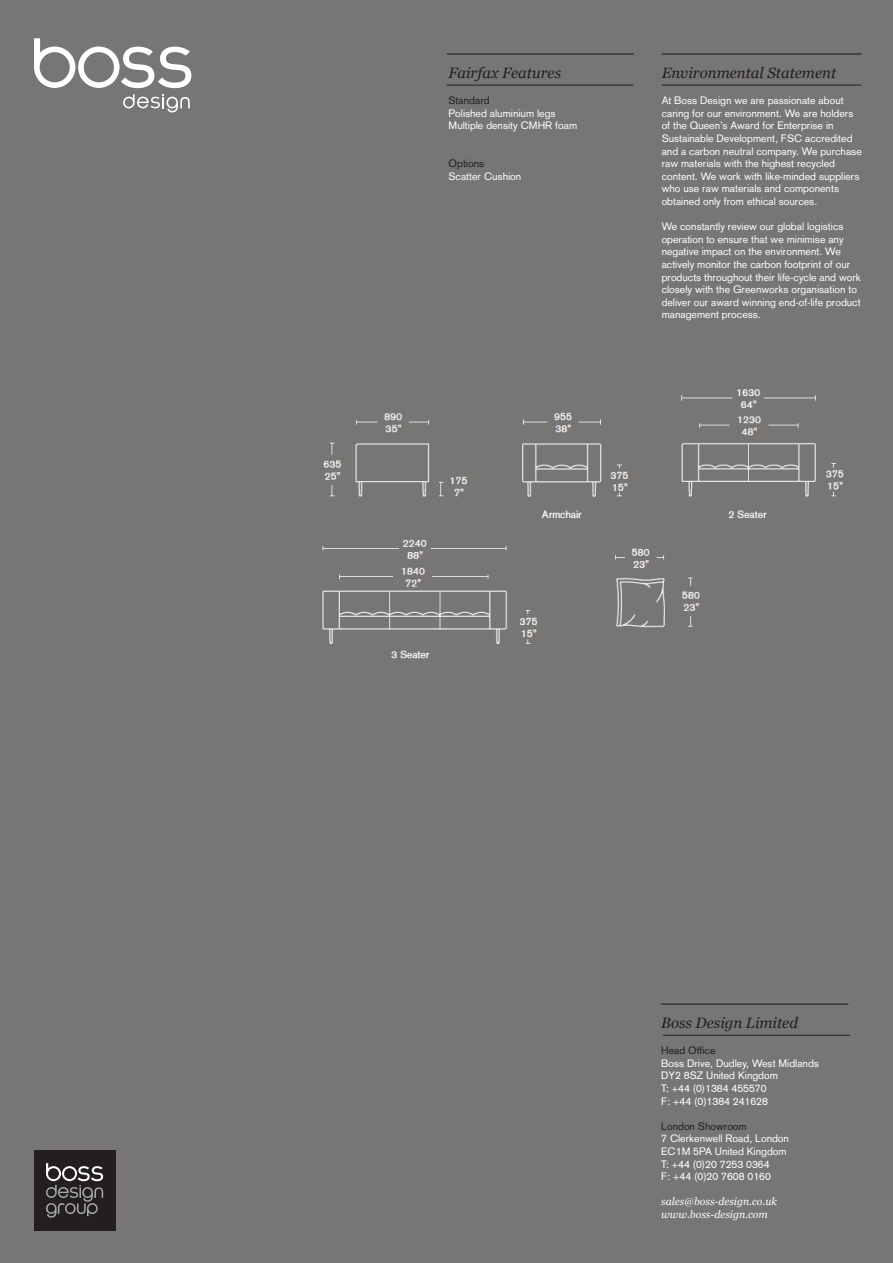
<style>
.page{position:relative;width:893px;height:1263px;background:#777576}
.page>*{position:absolute;margin:0;border:0;box-sizing:border-box;transform-origin:0 0}
.t1{font:italic 15px "Georgia";color:#231f20}
.t2{font:10.5px/12.6px "Akzidenz Grotesk";color:#fff}
.t3{font:italic 10.5px/12.6px "Georgia";color:#fff}
.t4{font:10.5px "Akzidenz Grotesk";color:#231f20}
</style>
<div class="page">
<svg style="left:34px;top:38px;width:157px;height:50px"></svg>
<svg style="left:123px;top:94px;width:67px;height:18px"></svg>
<hr style="left:662px;top:53px;width:199px;height:2px;background:#231f20">
<hr style="left:662px;top:85px;width:199px;height:1px;background:#231f20">
<hr style="left:446px;top:85px;width:188px;height:1px;background:#231f20">
<hr style="left:447px;top:53px;width:187px;height:2px;background:#231f20">
<div style="left:34px;top:1150px;width:81px;height:80px;background:#231f20"></div>
<svg style="left:46px;top:1163px;width:57px;height:54px"></svg>
<hr style="left:663px;top:1035px;width:187px;height:1px;background:#231f20">
<hr style="left:661px;top:1003px;width:187px;height:2px;background:#231f20">
<img style="left:322px;top:389px;width:522px;height:270px">
<h1 class="t1" style="left:449px;top:64px;width:114px">Fairfax Features</h1>
<h1 class="t1" style="left:662px;top:64px;width:176px">Environmental Statement</h1>
<p class="t2" style="left:662px;top:94px;width:202px">At Boss Design we are passionate about caring for our environment. We are holders of the Queen’s Award for Enterprise in Sustainable Development, FSC accredited and a carbon neutral company. We purchase raw materials with the highest recycled content. We work with like-minded suppliers who use raw materials and components obtained only from ethical sources.</p>
<p class="t2" style="left:662px;top:220px;width:201px">We constantly review our global logistics operation to ensure that we minimise any negative impact on the environment. We actively monitor the carbon footprint of our products throughout their life-cycle and work closely with the Greenworks organisation to deliver our award winning end-of-life product management process.</p>
<p class="t4" style="left:449px;top:94px;width:43px">Standard</p>
<p class="t2" style="left:449px;top:107px;width:130px">Polished aluminium legs<br>Multiple density CMHR foam</p>
<p class="t4" style="left:449px;top:157px;width:37px">Options</p>
<p class="t2" style="left:449px;top:170px;width:74px">Scatter Cushion</p>
<h1 class="t1" style="left:661px;top:1013px;width:138px">Boss Design Limited</h1>
<p class="t4" style="left:661px;top:1044px;width:56px">Head Office</p>
<p class="t2" style="left:661px;top:1057px;width:159px">Boss Drive, Dudley, West Midlands<br>DY2 8SZ United Kingdom<br>T: +44 (0)1384 455570<br>F: +44 (0)1384 241628</p>
<p class="t4" style="left:661px;top:1120px;width:87px">London Showroom</p>
<p class="t2" style="left:661px;top:1132px;width:129px">7 Clerkenwell Road, London<br>EC1M 5PA United Kingdom<br>T: +44 (0)20 7253 0364<br>F: +44 (0)20 7608 0160</p>
<p class="t3" style="left:661px;top:1195px;width:117px">sales@boss-design.co.uk www.boss-design.com</p>
</div>
